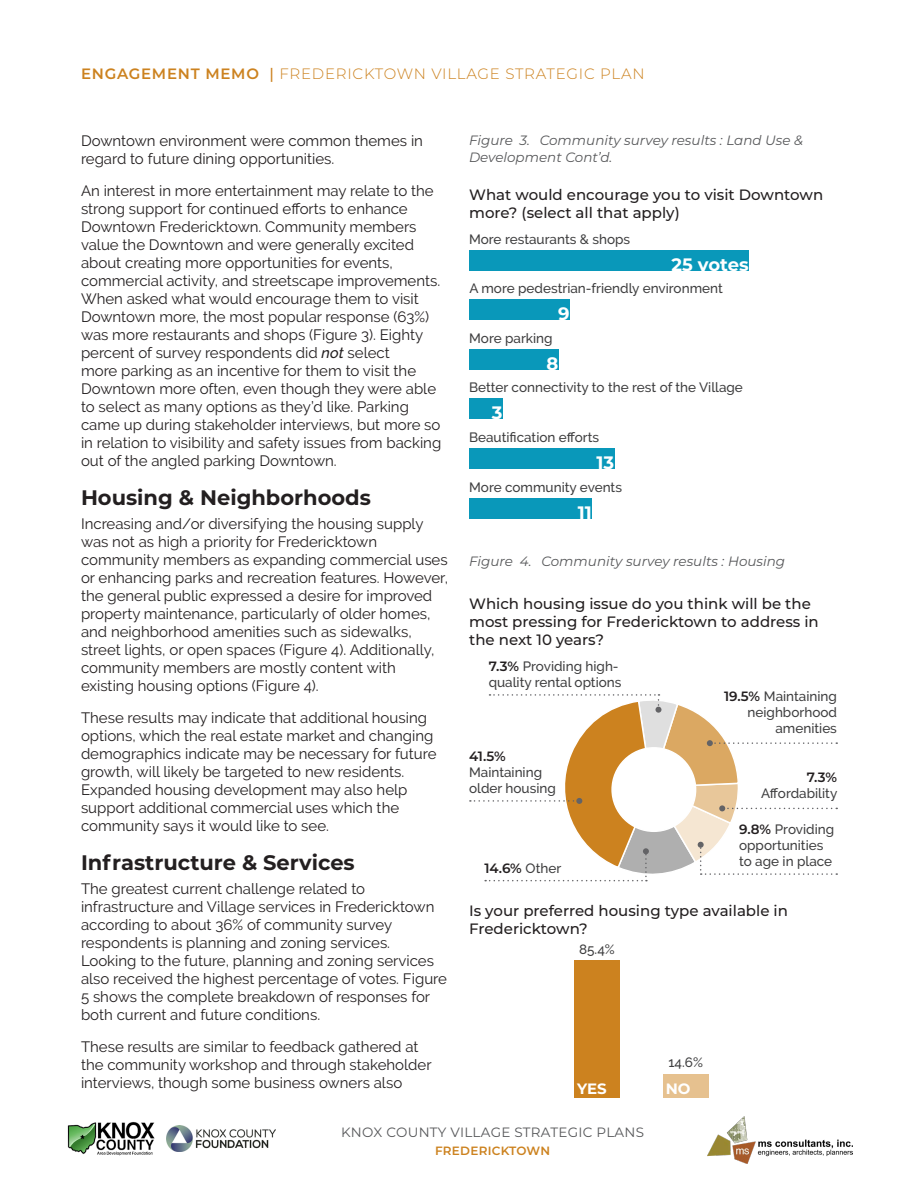
<style>
.page{position:relative;width:918px;height:1188px;background:#fff}
.page>*{position:absolute;margin:0;border:0;box-sizing:border-box;transform-origin:0 0}
.Subheading{font:700 21px "Montserrat";color:#231f20}
.Subheading-2{font:700 18px "Montserrat";color:#fff}
.Body_text{font:15px/18px "Raleway";color:#231f20}
.Subheading-3{font:500 15px/18px "Montserrat";color:#231f20}
.t1{font:300 15px "Montserrat";letter-spacing:.05em;color:#cc821f}
.Subheading-4{font:700 15px "Montserrat";color:#fff}
.Survey_response_labe{font:500 13.5px/16.2px "Raleway";color:#3e3e3f}
.Figure_Labels{font:500 13.5px "Raleway";color:#3e3e3f}
.t2{font:italic 13.5px/16.2px "Montserrat";color:#57585a}
.t3{font:13.5px "Montserrat";letter-spacing:.02em;color:#57585a}
.Survey_response_labe-2{font:600 13.5px "Montserrat";color:#231f20}
.t4{font:600 12px "Montserrat";letter-spacing:.02em;color:#cc821f}
.s1{font-weight:600}
.s2{font-weight:500}
.s3{font-weight:500;font-style:italic}
.s4{font-family:"Montserrat";font-weight:600;color:#231f20}
.s5{font-family:"Raleway";font-weight:500;color:#3e3e3f}
</style>
<div class="page">
<img style="left:708px;top:1116px;width:145px;height:47px">
<img style="left:67px;top:1122px;width:88px;height:34px">
<img style="left:166px;top:1125px;width:110px;height:27px">
<div style="left:663px;top:1074px;width:46px;height:23px;background:#e6c18f"></div>
<div style="left:574px;top:960px;width:46px;height:137px;background:#cc821f"></div>
<div style="left:469px;top:250px;width:280px;height:21px;background:#0998ba"></div>
<div style="left:469px;top:299px;width:101px;height:21px;background:#0998ba"></div>
<div style="left:469px;top:349px;width:89px;height:21px;background:#0998ba"></div>
<div style="left:469px;top:448px;width:145px;height:21px;background:#0998ba"></div>
<div style="left:469px;top:498px;width:123px;height:21px;background:#0998ba"></div>
<div style="left:469px;top:398px;width:34px;height:21px;background:#0998ba"></div>
<svg style="left:470px;top:694px;width:367px;height:187px"></svg>
<p class="t1" style="left:81px;top:63px;width:565px"><span class="s1">ENGAGEMENT MEMO</span> <span class="s2">|</span> FREDERICKTOWN VILLAGE STRATEGIC PLAN</p>
<p class="Body_text" style="left:81px;top:132px;width:344px">Downtown environment were common themes in regard to future dining opportunities.</p>
<p class="Body_text" style="left:81px;top:182px;width:362px">An interest in more entertainment may relate to the strong support for continued efforts to enhance Downtown Fredericktown. Community members value the Downtown and were generally excited about creating more opportunities for events, commercial activity, and streetscape improvements.<br>When asked what would encourage them to visit Downtown more, the most popular response (63%) was more restaurants and shops (Figure 3). Eighty percent of survey respondents did <span class="s3">not</span> select<br>more parking as an incentive for them to visit the Downtown more often, even though they were able to select as many options as they’d like. Parking came up during stakeholder interviews, but more so in relation to visibility and safety issues from backing out of the angled parking Downtown.</p>
<p class="Subheading" style="left:81px;top:482px;width:291px">Housing &amp; Neighborhoods</p>
<p class="Body_text" style="left:81px;top:515px;width:369px">Increasing and/or diversifying the housing supply was not as high a priority for Fredericktown community members as expanding commercial uses or enhancing parks and recreation features. However, the general public expressed a desire for improved property maintenance, particularly of older homes, and neighborhood amenities such as sidewalks, street lights, or open spaces (Figure 4). Additionally, community members are mostly content with existing housing options (Figure 4).</p>
<p class="Body_text" style="left:81px;top:709px;width:357px">These results may indicate that additional housing options, which the real estate market and changing demographics indicate may be necessary for future growth, will likely be targeted to new residents.<br>Expanded housing development may also help support additional commercial uses which the community says it would like to see.</p>
<p class="Subheading" style="left:81px;top:847px;width:275px">Infrastructure &amp; Services</p>
<p class="Body_text" style="left:81px;top:880px;width:367px">The greatest current challenge related to infrastructure and Village services in Fredericktown according to about 36% of community survey respondents is planning and zoning services.<br>Looking to the future, planning and zoning services also received the highest percentage of votes. Figure 5 shows the complete breakdown of responses for both current and future conditions.</p>
<p class="Body_text" style="left:81px;top:1037px;width:352px">These results are similar to feedback gathered at the community workshop and through stakeholder interviews, though some business owners also</p>
<p class="t2" style="left:469px;top:132px;width:336px">Figure 3. Community survey results : Land Use &amp;<br>Development Cont’d.</p>
<p class="Subheading-3" style="left:469px;top:185px;width:356px">What would encourage you to visit Downtown more? (select all that apply)</p>
<p class="Figure_Labels" style="left:469px;top:231px;width:163px">More restaurants &amp; shops</p>
<p class="Subheading-2" style="left:672px;top:251px;width:78px">25 votes</p>
<p class="Figure_Labels" style="left:469px;top:281px;width:255px">A more pedestrian-friendly environment</p>
<p class="Subheading-2" style="left:558px;top:301px;width:13px">9</p>
<p class="Figure_Labels" style="left:469px;top:330px;width:85px">More parking</p>
<p class="Subheading-2" style="left:547px;top:350px;width:13px">8</p>
<p class="Figure_Labels" style="left:469px;top:380px;width:275px">Better connectivity to the rest of the Village</p>
<p class="Subheading-2" style="left:492px;top:400px;width:12px">3</p>
<p class="Figure_Labels" style="left:469px;top:429px;width:132px">Beautification efforts</p>
<p class="Subheading-2" style="left:597px;top:450px;width:19px">13</p>
<p class="Figure_Labels" style="left:469px;top:479px;width:154px">More community events</p>
<p class="Subheading-2" style="left:578px;top:499px;width:16px">11</p>
<p class="t2" style="left:469px;top:553px;width:317px">Figure 4. Community survey results : Housing</p>
<p class="Subheading-3" style="left:469px;top:594px;width:351px">Which housing issue do you think will be the most pressing for Fredericktown to address in the next 10 years?</p>
<p class="Survey_response_labe" style="left:489px;top:658px;width:134px"><span class="s4">7.3%</span> Providing high&shy;quality rental options</p>
<p class="Survey_response_labe" style="left:469px;top:748px;width:88px"><span class="s4">41.5%<br></span>Maintaining older housing</p>
<p class="Survey_response_labe-2" style="left:484px;top:859px;width:78px">14.6% <span class="s5">Other</span></p>
<p class="Survey_response_labe" style="left:724px;top:688px;width:114px;text-align:right"><span class="s4">19.5%</span> Maintaining neighborhood amenities</p>
<p class="Survey_response_labe" style="left:761px;top:769px;width:78px;text-align:right"><span class="s4">7.3%<br></span>Affordability</p>
<p class="Survey_response_labe" style="left:739px;top:821px;width:97px"><span class="s4">9.8%</span> Providing opportunities to age in place</p>
<p class="Subheading-3" style="left:469px;top:901px;width:320px">Is your preferred housing type available in<br>Fredericktown?</p>
<p class="Figure_Labels" style="left:579px;top:941px;width:37px">85.4%</p>
<p class="Figure_Labels" style="left:669px;top:1055px;width:36px">14.6%</p>
<p class="Subheading-4" style="left:577px;top:1078px;width:31px">YES</p>
<p class="Subheading-4" style="left:666px;top:1078px;width:26px">NO</p>
<p class="t3" style="left:341px;top:1123px;width:305px">KNOX COUNTY VILLAGE STRATEGIC PLANS</p>
<p class="t4" style="left:435px;top:1142px;width:117px">FREDERICKTOWN</p>
</div>
